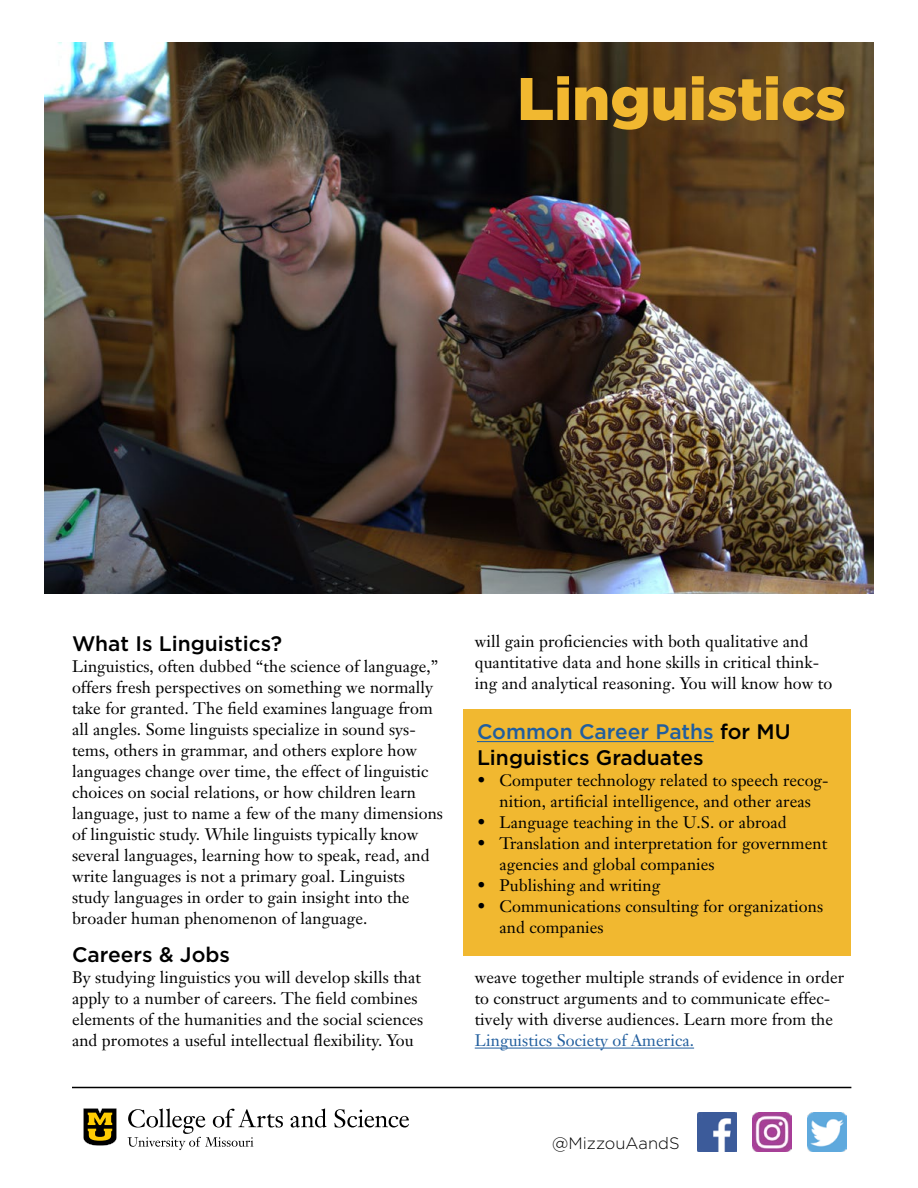
<style>
.page{position:relative;width:918px;height:1188px;background:#fff}
.page>*{position:absolute;margin:0;border:0;box-sizing:border-box;transform-origin:0 0}
.t1{font:900 60px "Gotham";color:#f1b830}
.t2{font:500 21px/25.5px "Gotham";color:#000}
.t3{font:16.5px/21px "Janson Text";letter-spacing:.005em;color:#000}
.t4{font:16.5px "Janson Text";letter-spacing:.005em;color:#215e9e}
.t5{font:300 16.5px "Gotham";color:#000}
.s1{color:#215e9e}
</style>
<div class="page">
<img style="left:44px;top:43px;width:830px;height:551px">
<hr style="left:475px;top:1048px;width:219px;height:1px;background:#215e9e">
<svg style="left:83px;top:1108px;width:34px;height:38px"></svg>
<svg style="left:128px;top:1108px;width:155px;height:42px"></svg>
<svg style="left:291px;top:1108px;width:36px;height:20px"></svg>
<svg style="left:334px;top:1109px;width:75px;height:19px"></svg>
<hr style="left:72px;top:1087px;width:779px;height:1px;background:#000">
<img style="left:698px;top:1112px;width:38px;height:39px">
<img style="left:808px;top:1112px;width:38px;height:39px">
<img style="left:752px;top:1112px;width:40px;height:40px">
<div style="left:464px;top:709px;width:387px;height:247px;background:#f1b830"></div>
<hr style="left:477px;top:741px;width:237px;height:1px;background:#215e9e">
<h1 class="t1" style="left:517px;top:57px;width:330px">Linguistics</h1>
<p class="t2" style="left:72px;top:631px;width:212px">What Is Linguistics?</p>
<p class="t3" style="left:72px;top:656px;width:373px">Linguistics, often dubbed “the science of language,” offers fresh perspectives on something we normally take for granted. The field examines language from all angles. Some linguists specialize in sound sys&shy;tems, others in grammar, and others explore how languages change over time, the effect of linguistic choices on social relations, or how children learn language, just to name a few of the many dimensions of linguistic study. While linguists typically know several languages, learning how to speak, read, and write languages is not a primary goal. Linguists study languages in order to gain insight into the broader human phenomenon of language.</p>
<p class="t2" style="left:72px;top:941px;width:160px">Careers &amp; Jobs</p>
<p class="t3" style="left:72px;top:966px;width:353px">By studying linguistics you will develop skills that apply to a number of careers. The field combines elements of the humanities and the social sciences and promotes a useful intellectual flexibility. You</p>
<p class="t3" style="left:475px;top:631px;width:359px">will gain proficiencies with both qualitative and quantitative data and hone skills in critical think&shy;ing and analytical reasoning. You will know how to</p>
<p class="t2" style="left:477px;top:719px;width:315px"><span class="s1">Common Career Paths</span> for MU<br>Linguistics Graduates</p>
<p class="t3" style="left:477px;top:770px;width:353px;text-align:center">• Computer technology related to speech recog&shy;nition, artificial intelligence, and other areas</p>
<p class="t3" style="left:477px;top:812px;width:311px">• Language teaching in the U.S. or abroad</p>
<p class="t3" style="left:500px;top:833px;width:329px;text-indent:-23px">• Translation and interpretation for government agencies and global companies</p>
<p class="t3" style="left:477px;top:875px;width:185px">• Publishing and writing</p>
<p class="t3" style="left:500px;top:896px;width:325px;text-indent:-23px">• Communications consulting for organizations and companies</p>
<p class="t3" style="left:475px;top:967px;width:371px">weave together multiple strands of evidence in order to construct arguments and to communicate effec&shy;tively with diverse audiences. Learn more from the</p>
<p class="t4" style="left:475px;top:1030px;width:221px">Linguistics Society of America.</p>
<p class="t5" style="left:552px;top:1132px;width:129px">@MizzouAandS</p>
</div>
